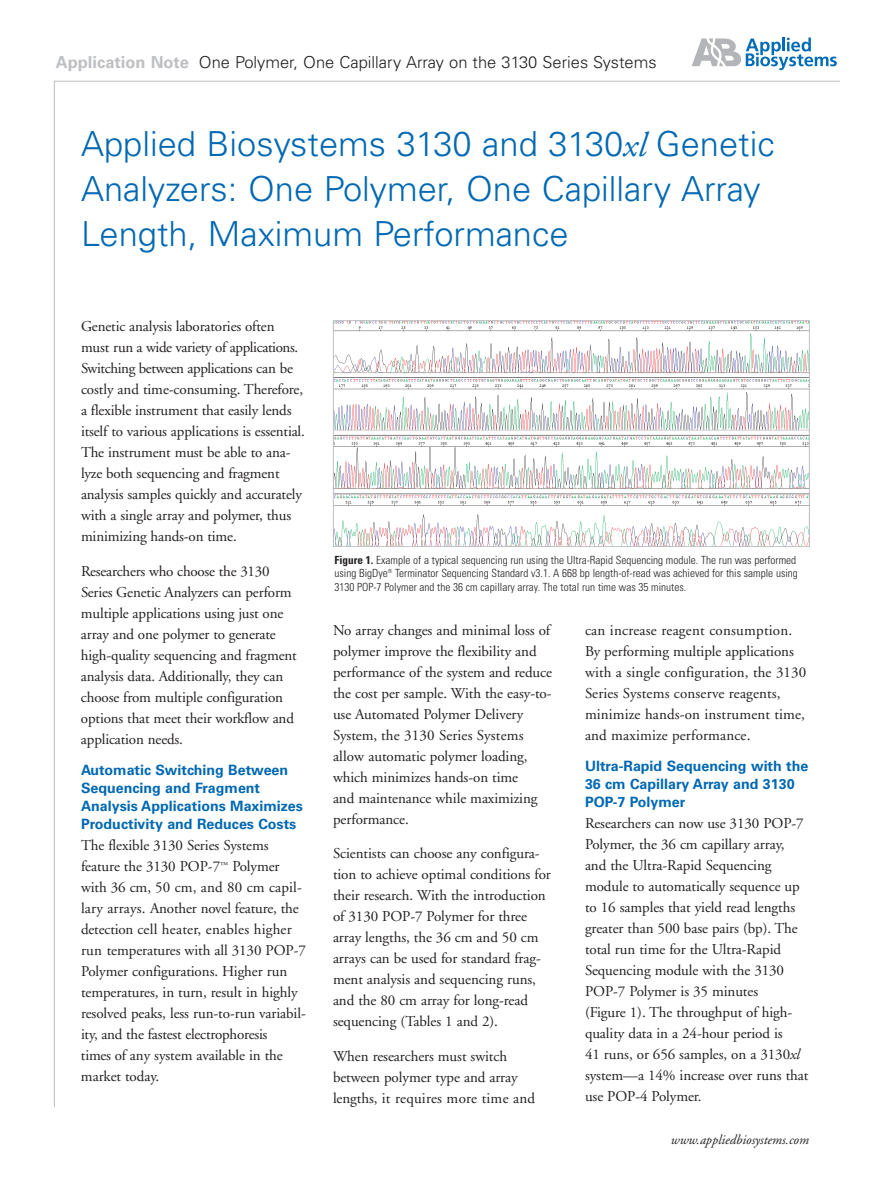
<style>
.page{position:relative;width:891px;height:1188px;background:#fff}
.page>*{position:absolute;margin:0;border:0;box-sizing:border-box;transform-origin:0 0}
.t1{font:300 34.5px/45px "Univers";color:#0168b3}
.t2{font:300 16.5px "Univers";color:#231f20}
.t3{font:15px/21px "Adobe Garamond";letter-spacing:-.005em;color:#231f20}
.t4{font:700 14.25px/18px "Univers";color:#0168b3}
.t5{font:italic 13.5px "Adobe Garamond";color:#231f20}
.t6{font:300 condensed 11.25px/13.5px "Univers";color:#231f20}
.s1{font-weight:700;color:#bebfc2}
.s2{font-family:"Adobe Garamond";font-weight:400;font-style:italic}
.s3{font-weight:700}
.s4{font-style:italic}
</style>
<div class="page">
<svg style="left:692px;top:38px;width:145px;height:32px"></svg>
<img style="left:335px;top:322px;width:473px;height:223px">
<div style="left:333px;top:320px;width:477px;height:227px;border:1px solid #bebfc2"></div>
<p class="t2" style="left:56px;top:56px;width:602px"><span class="s1">Application Note</span> One Polymer, One Capillary Array on the 3130 Series Systems</p>
<h1 class="t1" style="left:81px;top:124px;width:695px">Applied Biosystems 3130 and 3130<span class="s2">xl</span> Genetic<br>Analyzers: One Polymer, One Capillary Array<br>Length, Maximum Performance</h1>
<p class="t3" style="left:81px;top:317px;width:225px">Genetic analysis laboratories often must run a wide variety of applications.<br>Switching between applications can be costly and time-consuming. Therefore, a flexible instrument that easily lends itself to various applications is essential.<br>The instrument must be able to ana&shy;lyze both sequencing and fragment analysis samples quickly and accurately with a single array and polymer, thus minimizing hands-on time.</p>
<p class="t3" style="left:81px;top:562px;width:217px">Researchers who choose the 3130<br>Series Genetic Analyzers can perform multiple applications using just one array and one polymer to generate high-quality sequencing and fragment analysis data. Additionally, they can choose from multiple configuration options that meet their workflow and application needs.</p>
<p class="t4" style="left:81px;top:763px;width:223px">Automatic Switching Between<br>Sequencing and Fragment<br>Analysis Applications Maximizes<br>Productivity and Reduces Costs</p>
<p class="t3" style="left:81px;top:836px;width:226px">The flexible 3130 Series Systems feature the 3130 POP-7<sup>™</sup> Polymer with 36 cm, 50 cm, and 80 cm capil&shy;lary arrays. Another novel feature, the detection cell heater, enables higher run temperatures with all 3130 POP-7<br>Polymer configurations. Higher run temperatures, in turn, result in highly resolved peaks, less run-to-run variabil&shy;ity, and the fastest electrophoresis<br>times of any system available in the market today.</p>
<p class="t6" style="left:334px;top:554px;width:465px"><span class="s3">Figure 1.</span> Example of a typical sequencing run using the Ultra-Rapid Sequencing module. The run was performed using BigDye<sup>®</sup> Terminator Sequencing Standard v3.1. A 668 bp length-of-read was achieved for this sample using<br>3130 POP-7 Polymer and the 36 cm capillary array. The total run time was 35 minutes.</p>
<p class="t3" style="left:333px;top:621px;width:221px">No array changes and minimal loss of polymer improve the flexibility and performance of the system and reduce the cost per sample. With the easy-to&shy;use Automated Polymer Delivery<br>System, the 3130 Series Systems allow automatic polymer loading, which minimizes hands-on time<br>and maintenance while maximizing performance.</p>
<p class="t3" style="left:333px;top:845px;width:219px">Scientists can choose any configura&shy;tion to achieve optimal conditions for their research. With the introduction of 3130 POP-7 Polymer for three array lengths, the 36 cm and 50 cm arrays can be used for standard frag&shy;ment analysis and sequencing runs, and the 80 cm array for long-read sequencing (Tables 1 and 2).</p>
<p class="t3" style="left:333px;top:1047px;width:204px">When researchers must switch between polymer type and array lengths, it requires more time and</p>
<p class="t3" style="left:585px;top:621px;width:223px">can increase reagent consumption.<br>By performing multiple applications with a single configuration, the 3130<br>Series Systems conserve reagents, minimize hands-on instrument time, and maximize performance.</p>
<p class="t4" style="left:585px;top:759px;width:225px">Ultra-Rapid Sequencing with the<br>36 cm Capillary Array and 3130<br>POP-7 Polymer</p>
<p class="t3" style="left:585px;top:815px;width:225px">Researchers can now use 3130 POP-7<br>Polymer, the 36 cm capillary array, and the Ultra-Rapid Sequencing module to automatically sequence up to 16 samples that yield read lengths greater than 500 base pairs (bp). The total run time for the Ultra-Rapid Sequencing module with the 3130<br>POP-7 Polymer is 35 minutes<br>(Figure 1). The throughput of high&shy;quality data in a 24-hour period is<br>41 runs, or 656 samples, on a 3130<span class="s4">xl </span>system—a 14% increase over runs that use POP-4 Polymer.</p>
<p class="t5" style="left:671px;top:1134px;width:140px">www.appliedbiosystems.com</p>
</div>
